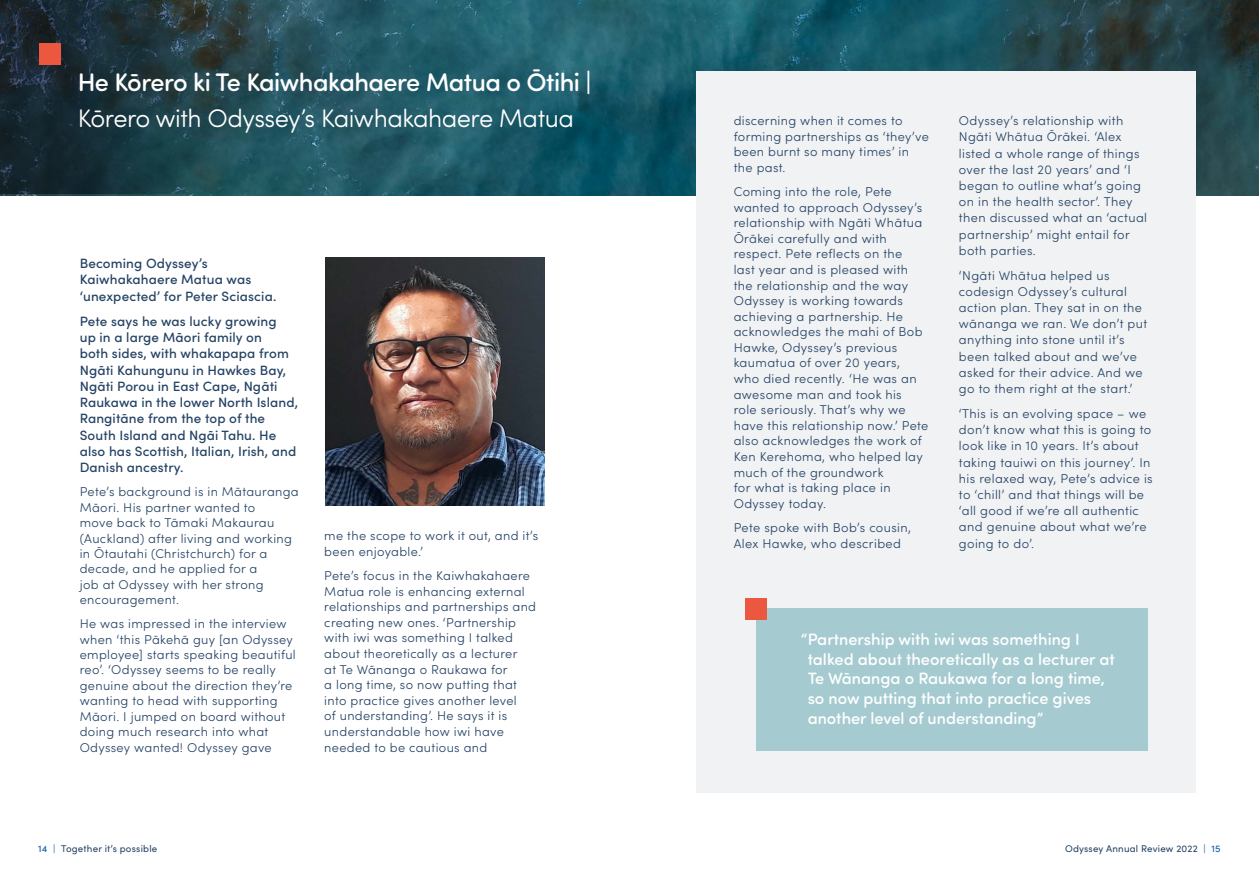
<style>
.page{position:relative;width:1259px;height:893px;background:#fff}
.page>*{position:absolute;margin:0;border:0;box-sizing:border-box;transform-origin:0 0}
.t1{font:300 25.5px/36px "Sofia Pro Soft";letter-spacing:-.02em;color:#fff}
.t2{font:500 16.5px/19.8px "Sofia Pro Soft";color:#fff}
.t3{font:500 13.5px/16.4px "Sofia Pro";letter-spacing:.01em;color:#254364}
.t4{font:300 12.75px/15.6px "Sofia Pro";letter-spacing:.025em;color:#254364}
.t5{font:9.75px "Sofia Pro";letter-spacing:.02em;color:#254364}
.s1{font-weight:500}
.s2{font-weight:400}
.s3{font-weight:500;color:#1a64ae}
.s4{color:#1a64ae}
</style>
<div class="page">
<img style="left:0;top:0;width:1259px;height:195px">
<svg style="left:0;top:0;width:427px;height:193px;background:#21444d"></svg>
<div style="left:39px;top:44px;width:22px;height:21px;background:#eb573f"></div>
<div style="left:696px;top:71px;width:500px;height:722px;background:#f0f2f4"></div>
<img style="left:325px;top:257px;width:219px;height:249px">
<div style="left:756px;top:609px;width:391px;height:142px;background:#a5cbd1"></div>
<div style="left:745px;top:598px;width:21px;height:22px;background:#eb573f"></div>
<h1 class="t1" style="left:78px;top:62px;width:515px"><span class="s1">He Kōrero ki Te Kaiwhakahaere Matua o Ōtihi</span> <span class="s2">|<br></span>Kōrero with Odyssey’s Kaiwhakahaere Matua</h1>
<p class="t3" style="left:80px;top:254px;width:198px">Becoming Odyssey’s<br>Kaiwhakahaere Matua was ‘unexpected’ for Peter Sciascia.</p>
<p class="t3" style="left:80px;top:312px;width:220px">Pete says he was lucky growing<br>up in a large Māori family on<br>both sides, with whakapapa from<br>Ngāti Kahungunu in Hawkes Bay,<br>Ngāti Porou in East Cape, Ngāti<br>Raukawa in the lower North Island,<br>Rangitāne from the top of the<br>South Island and Ngāi Tahu. He also has Scottish, Italian, Irish, and<br>Danish ancestry.</p>
<p class="t4" style="left:80px;top:483px;width:220px">Pete’s background is in Mātauranga<br>Māori. His partner wanted to<br>move back to Tāmaki Makaurau (Auckland) after living and working in Ōtautahi (Christchurch) for a decade, and he applied for a<br>job at Odyssey with her strong encouragement.</p>
<p class="t4" style="left:80px;top:615px;width:218px">He was impressed in the interview when ‘this Pākehā guy [an Odyssey employee] starts speaking beautiful reo’. ‘Odyssey seems to be really genuine about the direction they’re wanting to head with supporting<br>Māori. I jumped on board without doing much research into what<br>Odyssey wanted! Odyssey gave</p>
<p class="t4" style="left:324px;top:527px;width:215px">me the scope to work it out, and it’s been enjoyable.’</p>
<p class="t4" style="left:324px;top:567px;width:213px">Pete’s focus in the Kaiwhakahaere<br>Matua role is enhancing external relationships and partnerships and creating new ones. ‘Partnership with iwi was something I talked about theoretically as a lecturer<br>at Te Wānanga o Raukawa for<br>a long time, so now putting that into practice gives another level<br>of understanding’. He says it is understandable how iwi have needed to be cautious and</p>
<p class="t4" style="left:734px;top:112px;width:197px">discerning when it comes to forming partnerships as ‘they’ve been burnt so many times’ in the past.</p>
<p class="t4" style="left:734px;top:183px;width:196px">Coming into the role, Pete wanted to approach Odyssey’s relationship with Ngāti Whātua<br>Ōrākei carefully and with respect. Pete reflects on the<br>last year and is pleased with the relationship and the way<br>Odyssey is working towards achieving a partnership. He acknowledges the mahi of Bob<br>Hawke, Odyssey’s previous kaumatua of over 20 years, who died recently. ‘He was an awesome man and took his<br>role seriously. That’s why we have this relationship now.’ Pete also acknowledges the work of<br>Ken Kerehoma, who helped lay much of the groundwork<br>for what is taking place in<br>Odyssey today.</p>
<p class="t4" style="left:734px;top:519px;width:179px">Pete spoke with Bob’s cousin,<br>Alex Hawke, who described</p>
<p class="t4" style="left:959px;top:112px;width:190px;line-height:16.2px">Odyssey’s relationship with<br>Ngāti Whātua Ōrākei. ‘Alex listed a whole range of things over the last 20 years’ and ‘I began to outline what’s going on in the health sector’. They then discussed what an ‘actual partnership’ might entail for both parties.</p>
<p class="t4" style="left:959px;top:266px;width:190px;line-height:16.2px">‘Ngāti Whātua helped us codesign Odyssey’s cultural action plan. They sat in on the wānanga we ran. We don’t put anything into stone until it’s been talked about and we’ve asked for their advice. And we go to them right at the start.’</p>
<p class="t4" style="left:959px;top:405px;width:195px;line-height:16.2px">‘This is an evolving space – we don’t know what this is going to look like in 10 years. It’s about taking tauiwi on this journey’. In his relaxed way, Pete’s advice is to ‘chill’ and that things will be ‘all good if we’re all authentic and genuine about what we’re going to do’.</p>
<p class="t2" style="left:807px;top:628px;width:309px;text-indent:-7px">“Partnership with iwi was something I talked about theoretically as a lecturer at Te Wānanga o Raukawa for a long time, so now putting that into practice gives another level of understanding”</p>
<p class="t5" style="left:38px;top:841px;width:121px"><span class="s3">14</span> <span class="s4">|</span> Together it’s possible</p>
<p class="t5" style="left:1065px;top:841px;width:157px">Odyssey Annual Review 2022 <span class="s4">|</span> <span class="s3">15</span></p>
</div>
